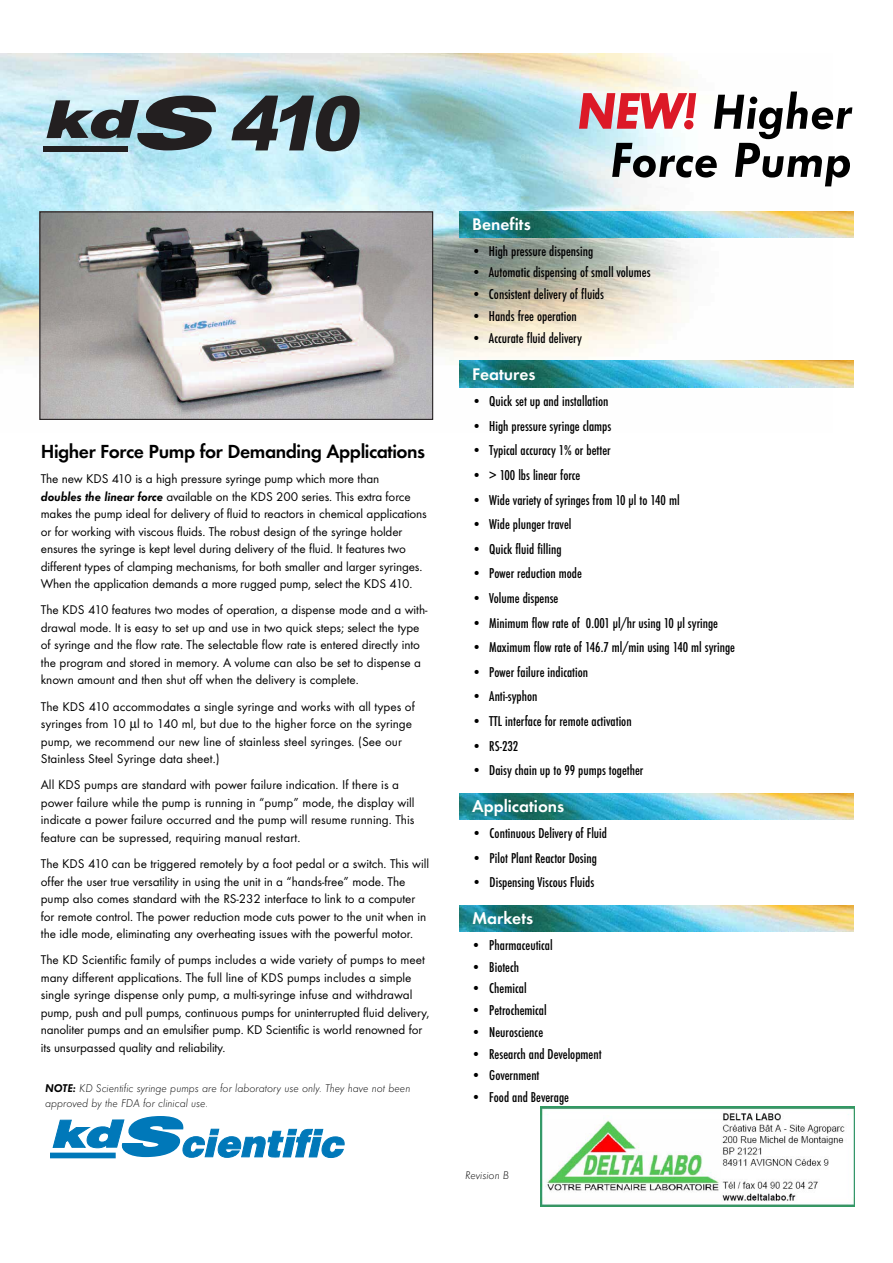
<style>
.page{position:relative;width:893px;height:1263px;background:#fff}
.page>*{position:absolute;margin:0;border:0;box-sizing:border-box;transform-origin:0 0}
.t1{font:italic 900 75.45px "Arial";color:#231f20;scale:.94 1}
.t2{font:italic 600 51px/48.2px "Futura T";color:#000;text-align:right}
.t3{font:600 19.65px "Futura T";letter-spacing:-.025em;color:#000}
.t4{font:600 17.55px "Futura T";color:#fff}
.t5{font:13.2px/17.5px "Futura T";letter-spacing:-.005em;color:#000}
.t6{font:500 condensed 13.2px "Futura";color:#000}
.t7{font:italic 300 11.7px/14.5px "Futura T";color:#000}
.s1{font-weight:600;font-style:italic}
.s2{font-weight:600}
.s3{color:#dc1927}
</style>
<div class="page">
<img style="left:0;top:54px;width:832px;height:366px">
<img style="left:459px;top:361px;width:394px;height:26px">
<div style="left:43px;top:146px;width:84px;height:6px;background:#231f20"></div>
<svg style="left:46px;top:96px;width:172px;height:54px;background:#69797f"></svg>
<div style="left:50px;top:1153px;width:66px;height:5px;border:1px solid #0078b9"></div>
<svg style="left:52px;top:1116px;width:293px;height:42px"></svg>
<img style="left:459px;top:906px;width:394px;height:26px">
<img style="left:459px;top:211px;width:394px;height:27px">
<img style="left:459px;top:794px;width:394px;height:26px">
<img style="left:41px;top:213px;width:390px;height:205px">
<div style="left:39px;top:211px;width:394px;height:209px;border:1px solid #231f20"></div>
<img style="left:540px;top:1107px;width:315px;height:100px">
<h1 class="t1" style="left:228px;top:82px;width:155px">410</h1>
<h3 class="t3" style="left:41px;top:442px;width:386px">Higher Force Pump for Demanding Applications</h3>
<p class="t5" style="left:41px;top:471px;width:387px">The new KDS 410 is a high pressure syringe pump which more than<br><span class="s1">doubles the linear force</span> available on the KDS 200 series. This extra force makes the pump ideal for delivery of fluid to reactors in chemical applications or for working with viscous fluids. The robust design of the syringe holder ensures the syringe is kept level during delivery of the fluid. It features two different types of clamping mechanisms, for both smaller and larger syringes.<br>When the application demands a more rugged pump, select the KDS 410.</p>
<p class="t5" style="left:41px;top:602px;width:388px">The KDS 410 features two modes of operation, a dispense mode and a with&shy;drawal mode. It is easy to set up and use in two quick steps; select the type of syringe and the flow rate. The selectable flow rate is entered directly into the program and stored in memory. A volume can also be set to dispense a known amount and then shut off when the delivery is complete.</p>
<p class="t5" style="left:41px;top:699px;width:375px">The KDS 410 accommodates a single syringe and works with all types of syringes from 10 μl to 140 ml, but due to the higher force on the syringe pump, we recommend our new line of stainless steel syringes. (See our Stainless Steel Syringe data sheet.)</p>
<p class="t5" style="left:41px;top:777px;width:375px">All KDS pumps are standard with power failure indication. If there is a power failure while the pump is running in “pump” mode, the display will indicate a power failure occurred and the pump will resume running. This feature can be supressed, requiring manual restart.</p>
<p class="t5" style="left:41px;top:856px;width:390px">The KDS 410 can be triggered remotely by a foot pedal or a switch. This will offer the user true versatility in using the unit in a “hands-free” mode. The pump also comes standard with the RS-232 interface to link to a computer for remote control. The power reduction mode cuts power to the unit when in the idle mode, eliminating any overheating issues with the powerful motor.</p>
<p class="t5" style="left:41px;top:952px;width:390px">The KD Scientific family of pumps includes a wide variety of pumps to meet many different applications. The full line of KDS pumps includes a simple single syringe dispense only pump, a multi-syringe infuse and withdrawal pump, push and pull pumps, continuous pumps for uninterrupted fluid delivery, nanoliter pumps and an emulsifier pump. KD Scientific is world renowned for its unsurpassed quality and reliability.</p>
<p class="t7" style="left:45px;top:1082px;width:367px"><span class="s2">NOTE:</span> KD Scientific syringe pumps are for laboratory use only. They have not been approved by the FDA for clinical use.</p>
<h2 class="t2" style="left:577px;top:90px;width:276px"><span class="s3">NEW!</span> Higher<br>Force Pump</h2>
<h3 class="t4" style="left:472px;top:216px;width:60px">Benefits</h3>
<p class="t6" style="left:471px;top:245px;width:123px">• High pressure dispensing</p>
<p class="t6" style="left:471px;top:267px;width:181px">• Automatic dispensing of small volumes</p>
<p class="t6" style="left:471px;top:288px;width:134px">• Consistent delivery of fluids</p>
<p class="t6" style="left:471px;top:310px;width:107px">• Hands free operation</p>
<p class="t6" style="left:471px;top:332px;width:112px">• Accurate fluid delivery</p>
<h3 class="t4" style="left:472px;top:366px;width:65px">Features</h3>
<p class="t6" style="left:472px;top:395px;width:138px">• Quick set up and installation</p>
<p class="t6" style="left:472px;top:420px;width:141px">• High pressure syringe clamps</p>
<p class="t6" style="left:472px;top:444px;width:140px">• Typical accuracy 1% or better</p>
<p class="t6" style="left:472px;top:469px;width:110px">• &gt; 100 lbs linear force</p>
<p class="t6" style="left:472px;top:494px;width:209px">• Wide variety of syringes from 10 μl to 140 ml</p>
<p class="t6" style="left:472px;top:518px;width:101px">• Wide plunger travel</p>
<p class="t6" style="left:472px;top:543px;width:91px">• Quick fluid filling</p>
<p class="t6" style="left:472px;top:567px;width:112px">• Power reduction mode</p>
<p class="t6" style="left:472px;top:592px;width:88px">• Volume dispense</p>
<p class="t6" style="left:472px;top:617px;width:248px">• Minimum flow rate of 0.001 μl/hr using 10 μl syringe</p>
<p class="t6" style="left:472px;top:641px;width:265px">• Maximum flow rate of 146.7 ml/min using 140 ml syringe</p>
<p class="t6" style="left:472px;top:666px;width:118px">• Power failure indication</p>
<p class="t6" style="left:472px;top:691px;width:67px">• Anti-syphon</p>
<p class="t6" style="left:472px;top:715px;width:161px">• TTL interface for remote activation</p>
<p class="t6" style="left:472px;top:740px;width:48px">• RS-232</p>
<p class="t6" style="left:472px;top:764px;width:173px">• Daisy chain up to 99 pumps together</p>
<h3 class="t4" style="left:472px;top:798px;width:94px">Applications</h3>
<p class="t6" style="left:472px;top:827px;width:137px">• Continuous Delivery of Fluid</p>
<p class="t6" style="left:472px;top:852px;width:127px">• Pilot Plant Reactor Dosing</p>
<p class="t6" style="left:472px;top:876px;width:124px">• Dispensing Viscous Fluids</p>
<h3 class="t4" style="left:472px;top:910px;width:63px">Markets</h3>
<p class="t6" style="left:471px;top:939px;width:83px">• Pharmaceutical</p>
<p class="t6" style="left:471px;top:961px;width:49px">• Biotech</p>
<p class="t6" style="left:471px;top:982px;width:57px">• Chemical</p>
<p class="t6" style="left:471px;top:1004px;width:77px">• Petrochemical</p>
<p class="t6" style="left:471px;top:1026px;width:73px">• Neuroscience</p>
<p class="t6" style="left:471px;top:1048px;width:132px">• Research and Development</p>
<p class="t6" style="left:471px;top:1069px;width:70px">• Government</p>
<p class="t6" style="left:471px;top:1091px;width:99px">• Food and Beverage</p>
<p class="t7" style="left:465px;top:1169px;width:45px">Revision B</p>
</div>
